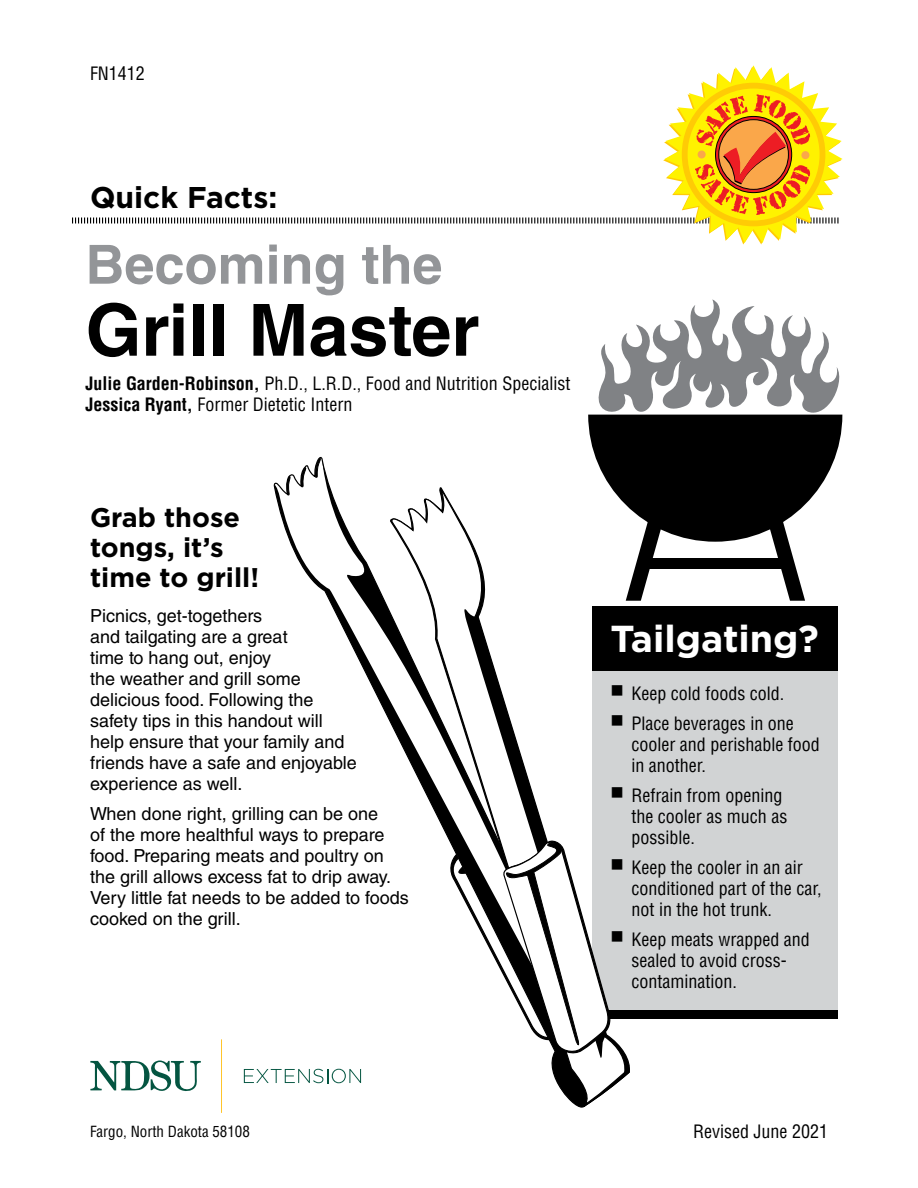
<style>
.page{position:relative;width:918px;height:1188px;background:#fff}
.page>*{position:absolute;margin:0;border:0;box-sizing:border-box;transform-origin:0 0}
.heading_2{font:700 72px "Helvetica LT Std";color:#000}
.heading_2-2{font:700 54px "Helvetica LT Std";color:#939598}
.header_1{font:700 37.5px "Gotham";color:#fff}
.header_1-2{font:700 30px "Gotham";color:#000}
.header_1-3{font:700 27px/30px "Gotham";color:#000}
.body{font:18px/21px "Helvetica LT Std";color:#000}
.body-2{font:condensed 18px/21px "Helvetica LT Pro";color:#000}
.body-3{font:condensed 15px "Helvetica LT Pro";color:#000}
.s1{font-weight:700}
</style>
<div class="page">
<div style="left:592px;top:607px;width:246px;height:412px;background:#000"></div>
<div style="left:592px;top:672px;width:246px;height:338px;background:#d1d3d4"></div>
<svg style="left:274px;top:456px;width:116px;height:628px"></svg>
<svg style="left:391px;top:491px;width:236px;height:616px"></svg>
<svg style="left:462px;top:604px;width:144px;height:455px"></svg>
<svg style="left:286px;top:476px;width:5px;height:19px"></svg>
<svg style="left:301px;top:467px;width:5px;height:20px"></svg>
<svg style="left:315px;top:457px;width:6px;height:21px"></svg>
<svg style="left:440px;top:838px;width:171px;height:217px"></svg>
<svg style="left:588px;top:299px;width:254px;height:302px"></svg>
<svg style="left:90px;top:1060px;width:111px;height:31px"></svg>
<hr style="left:221px;top:1039px;width:1px;height:74px;background:#ffc52b">
<svg style="left:244px;top:1069px;width:117px;height:14px"></svg>
<svg style="left:72px;top:65px;width:771px;height:179px"></svg>
<p class="body-2" style="left:90px;top:63px;width:56px">FN1412</p>
<p class="header_1-2" style="left:90px;top:178px;width:189px">Quick Facts:</p>
<p class="heading_2-2" style="left:86px;top:232px;width:359px">Becoming the</p>
<p class="heading_2" style="left:86px;top:286px;width:395px">Grill Master</p>
<p class="body-2" style="left:86px;top:373px;width:486px"><span class="s1">Julie Garden-Robinson,</span> Ph.D., L.R.D., Food and Nutrition Specialist<br><span class="s1">Jessica Ryant,</span> Former Dietetic Intern</p>
<p class="header_1-3" style="left:90px;top:502px;width:171px">Grab those tongs, it’s time to grill!</p>
<p class="body" style="left:90px;top:605px;width:268px">Picnics, get-togethers<br>and tailgating are a great<br>time to hang out, enjoy<br>the weather and grill some delicious food. Following the safety tips in this handout will help ensure that your family and friends have a safe and enjoyable experience as well.</p>
<p class="body" style="left:90px;top:803px;width:320px">When done right, grilling can be one<br>of the more healthful ways to prepare food. Preparing meats and poultry on the grill allows excess fat to drip away.<br>Very little fat needs to be added to foods cooked on the grill.</p>
<p class="header_1" style="left:610px;top:614px;width:210px">Tailgating?</p>
<p class="body-2" style="left:610px;top:683px;width:175px">■ Keep cold foods cold.</p>
<p class="body-2" style="left:632px;top:713px;width:190px;text-indent:-21px">■ Place beverages in one cooler and perishable food in another.</p>
<p class="body-2" style="left:632px;top:785px;width:157px;text-indent:-21px">■ Refrain from opening the cooler as much as possible.</p>
<p class="body-2" style="left:632px;top:857px;width:192px;text-indent:-21px">■ Keep the cooler in an air conditioned part of the car, not in the hot trunk.</p>
<p class="body-2" style="left:632px;top:929px;width:180px;text-indent:-21px">■ Keep meats wrapped and sealed to avoid cross&shy;contamination.</p>
<p class="body-3" style="left:90px;top:1122px;width:161px">Fargo, North Dakota 58108</p>
<p class="body-2" style="left:693px;top:1121px;width:136px">Revised June 2021</p>
</div>
